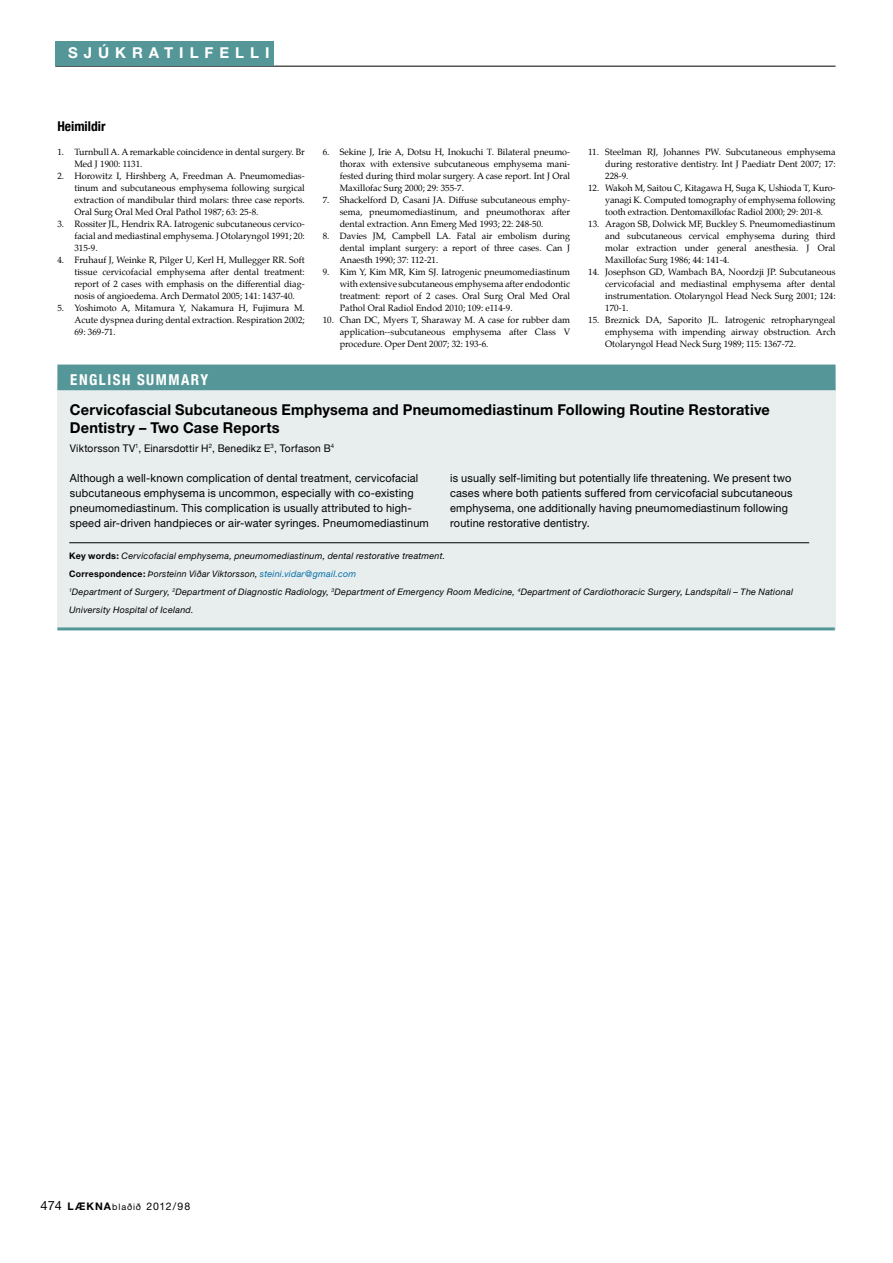
<style>
.page{position:relative;width:893px;height:1263px;background:#fff}
.page>*{position:absolute;margin:0;border:0;box-sizing:border-box;transform-origin:0 0}
.t1{font:700 15px/18px "Helvetica Neue";letter-spacing:.015em;color:#000}
.t2{font:700 15px "Helvetica Neue";letter-spacing:.4em;color:#fff}
.t3{font:700 condensed 15px "Helvetica Neue";letter-spacing:.1em;color:#fff}
.t4{font:700 condensed 13.5px "Helvetica Neue";color:#000}
.t5{font:11.25px/15px "Helvetica Neue";letter-spacing:.015em;color:#000}
.t6{font:10.5px "Helvetica Neue";letter-spacing:.02em;color:#000}
.t7{font:10.5px "Helvetica Neue";letter-spacing:.07em;color:#000}
.t8{font:9px/12px "Palatino";color:#000;text-align:justify}
.t9{font:italic 9px/18px "Helvetica Neue";letter-spacing:.025em;color:#000}
.s1{font-weight:700;font-style:normal}
.s2{color:#006eab}
.s3{font-size:12.75px}
.s4{font-weight:700}
.s5{font-size:9px}
</style>
<div class="page">
<hr style="left:55px;top:66px;width:781px;height:1px;background:#000">
<div style="left:55px;top:42px;width:219px;height:24px;background:#559698"></div>
<div style="left:57px;top:384px;width:779px;height:246px;background:#e8eded"></div>
<hr style="left:57px;top:627px;width:778px;height:3px;background:#559698">
<div style="left:58px;top:365px;width:777px;height:24px;background:#559698"></div>
<div style="left:57px;top:365px;width:779px;height:25px;border:2px solid #559698"></div>
<hr style="left:69px;top:542px;width:740px;height:1px;background:#000">
<h1 class="t2" style="left:68px;top:43px;width:179px">SJÚK RA TIL FELLI</h1>
<h2 class="t4" style="left:57px;top:118px;width:50px">Heimildir</h2>
<p class="t8" style="left:74px;top:146px;width:232px;text-indent:-17px">1. Turnbull A. A remarkable coincidence in dental surgery. Br<br>Med J 1900: 1131.</p>
<p class="t8" style="left:74px;top:170px;width:232px;text-indent:-17px">2. Horowitz I, Hirshberg A, Freedman A. Pneumomedias&shy;tinum and subcutaneous emphysema following surgical extraction of mandibular third molars: three case reports.<br>Oral Surg Oral Med Oral Pathol 1987; 63: 25-8.</p>
<p class="t8" style="left:74px;top:218px;width:232px;text-indent:-17px">3. Rossiter JL, Hendrix RA. Iatrogenic subcutaneous cervico&shy;facial and mediastinal emphysema. J Otolaryngol 1991; 20:<br>315-9.</p>
<p class="t8" style="left:74px;top:254px;width:232px;text-indent:-17px">4. Fruhauf J, Weinke R, Pilger U, Kerl H, Mullegger RR. Soft tissue cervicofacial emphysema after dental treatment: report of 2 cases with emphasis on the differential diag&shy;nosis of angioedema. Arch Dermatol 2005; 141: 1437-40.</p>
<p class="t8" style="left:74px;top:302px;width:232px;text-indent:-17px">5. Yoshimoto A, Mitamura Y, Nakamura H, Fujimura M.<br>Acute dyspnea during dental extraction. Respiration 2002; 69: 369-71.</p>
<h1 class="t3" style="left:70px;top:370px;width:139px">ENGLISH SUMMARY</h1>
<p class="t8" style="left:340px;top:146px;width:232px;text-indent:-17px">6. Sekine J, Irie A, Dotsu H, Inokuchi T. Bilateral pneumo&shy;thorax with extensive subcutaneous emphysema mani&shy;fested during third molar surgery. A case report. Int J Oral Maxillofac Surg 2000; 29: 355-7.</p>
<p class="t8" style="left:340px;top:194px;width:232px;text-indent:-17px">7. Shackelford D, Casani JA. Diffuse subcutaneous emphy&shy;sema, pneumomediastinum, and pneumothorax after dental extraction. Ann Emerg Med 1993; 22: 248-50.</p>
<p class="t8" style="left:340px;top:230px;width:232px;text-indent:-17px">8. Davies JM, Campbell LA. Fatal air embolism during dental implant surgery: a report of three cases. Can J Anaesth 1990; 37: 112-21.</p>
<p class="t8" style="left:340px;top:266px;width:232px;text-indent:-17px">9. Kim Y, Kim MR, Kim SJ. Iatrogenic pneumomediastinum with extensive subcutaneous emphysema after endodontic treatment: report of 2 cases. Oral Surg Oral Med Oral Pathol Oral Radiol Endod 2010; 109: e114-9.</p>
<p class="t8" style="left:340px;top:314px;width:232px;text-indent:-17px">10. Chan DC, Myers T, Sharaway M. A case for rubber dam application--subcutaneous emphysema after Class V procedure. Oper Dent 2007; 32: 193-6.</p>
<p class="t8" style="left:605px;top:146px;width:232px;text-indent:-17px">11. Steelman RJ, Johannes PW. Subcutaneous emphysema during restorative dentistry. Int J Paediatr Dent 2007; 17:<br>228-9.</p>
<p class="t8" style="left:605px;top:182px;width:232px;text-indent:-17px">12. Wakoh M, Saitou C, Kitagawa H, Suga K, Ushioda T, Kuro&shy;yanagi K. Computed tomography of emphysema following tooth extraction. Dentomaxillofac Radiol 2000; 29: 201-8.</p>
<p class="t8" style="left:605px;top:218px;width:232px;text-indent:-17px">13. Aragon SB, Dolwick MF, Buckley S. Pneumomediastinum and subcutaneous cervical emphysema during third molar extraction under general anesthesia. J Oral Maxillofac Surg 1986; 44: 141-4.</p>
<p class="t8" style="left:605px;top:266px;width:232px;text-indent:-17px">14. Josephson GD, Wambach BA, Noordzji JP. Subcutaneous cervicofacial and mediastinal emphysema after dental instrumentation. Otolaryngol Head Neck Surg 2001; 124:<br>170-1.</p>
<p class="t8" style="left:605px;top:314px;width:232px;text-indent:-17px">15. Breznick DA, Saporito JL. Iatrogenic retropharyngeal emphysema with impending airway obstruction. Arch Otolaryngol Head Neck Surg 1989; 115: 1367-72.</p>
<h1 class="t1" style="left:70px;top:400px;width:702px">Cervicofascial Subcutaneous Emphysema and Pneumomediastinum Following Routine Restorative<br>Dentistry – Two Case Reports</h1>
<p class="t6" style="left:70px;top:442px;width:266px">Viktorsson TV<sup>1</sup>, Einarsdottir H<sup>2</sup>, Benedikz E<sup>3</sup>, Torfason B<sup>4</sup></p>
<p class="t5" style="left:70px;top:471px;width:360px">Although a well-known complication of dental treatment, cervicofacial subcutaneous emphysema is uncommon, especially with co-existing pneumomediastinum. This complication is usually attributed to high&shy;speed air-driven handpieces or air-water syringes. Pneumomediastinum</p>
<p class="t5" style="left:450px;top:471px;width:344px">is usually self-limiting but potentially life threatening. We present two cases where both patients suffered from cervicofacial subcutaneous emphysema, one additionally having pneumomediastinum following routine restorative dentistry.</p>
<p class="t9" style="left:69px;top:547px;width:725px"><span class="s1">Key words:</span> Cervicofacial emphysema, pneumomediastinum, dental restorative treatment.<br><span class="s1">Correspondence:</span> Þorsteinn Viðar Viktorsson, <span class="s2">steini.vidar@gmail.com<br></span><sup>1</sup>Department of Surgery, <sup>2</sup>Department of Diagnostic Radiology, <sup>3</sup>Department of Emergency Room Medicine, <sup>4</sup>Department of Cardiothoracic Surgery, Landspítali – The National University Hospital of Iceland.</p>
<p class="t7" style="left:40px;top:1200px;width:151px"><span class="s3">474</span> <span class="s4">LÆKNA</span><span class="s5">blaðið</span> 2012/98</p>
</div>
